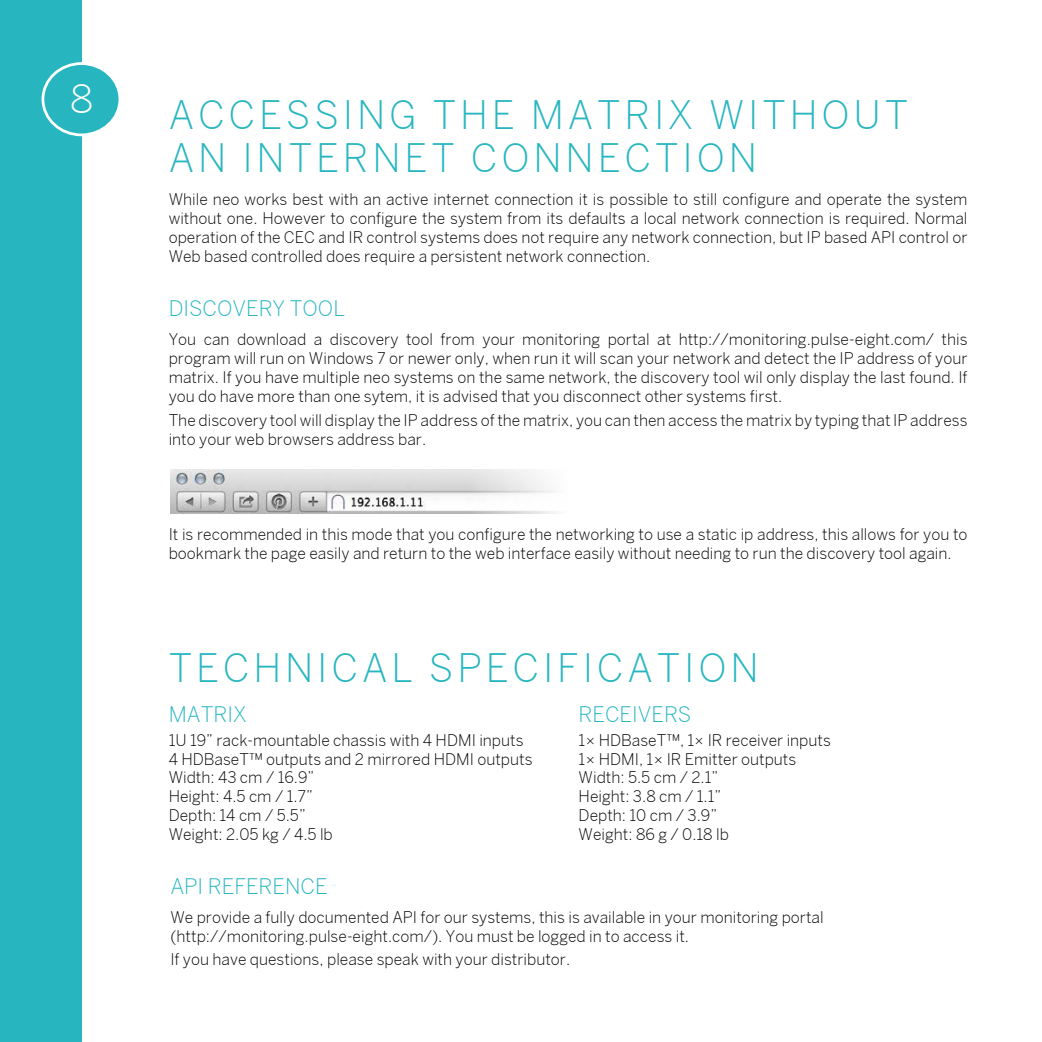
<style>
.page{position:relative;width:1042px;height:1042px;background:#fff}
.page>*{position:absolute;margin:0;border:0;box-sizing:border-box;transform-origin:0 0}
.t1{font:300 38.5px/42.9px "Benton Sans";letter-spacing:.1em;color:#27b6c0}
.t2{font:300 38.5px "Benton Sans";color:#fff}
.t3{font:300 21px "Benton Sans";color:#27b6c0}
.t4{font:300 15.75px/18.9px "Benton Sans";color:#000}
</style>
<div class="page">
<div style="left:0;top:0;width:81px;height:1042px;background:#27b6c0"></div>
<div style="left:43px;top:64px;width:77px;height:71px;background:#27b6c0;border-radius:50%"></div>
<div style="left:42px;top:62px;width:79px;height:74px;border:3px solid #fff;border-radius:50%"></div>
<img style="left:170px;top:470px;width:386px;height:43px">
<h1 class="t2" style="left:70px;top:77px;width:25px">8</h1>
<h1 class="t1" style="left:169px;top:93px;width:741px">ACCESSING THE MATRIX WITHOUT<br>AN INTERNET CONNECTION</h1>
<p class="t4" style="left:169px;top:190px;width:800px;text-align:justify">While neo works best with an active internet connection it is possible to still configure and operate the system without one. However to configure the system from its defaults a local network connection is required. Normal operation of the CEC and IR control systems does not require any network connection, but IP based API control or Web based controlled does require a persistent network connection.</p>
<h2 class="t3" style="left:169px;top:296px;width:178px">DISCOVERY TOOL</h2>
<p class="t4" style="left:169px;top:330px;width:800px;text-align:justify">You can download a discovery tool from your monitoring portal at http://monitoring.pulse-eight.com/ this program will run on Windows 7 or newer only, when run it will scan your network and detect the IP address of your matrix. If you have multiple neo systems on the same network, the discovery tool wil only display the last found. If you do have more than one sytem, it is advised that you disconnect other systems first.</p>
<p class="t4" style="left:169px;top:410px;width:800px">The discovery tool will display the IP address of the matrix, you can then access the matrix by typing that IP address into your web browsers address bar.</p>
<p class="t4" style="left:169px;top:525px;width:800px">It is recommended in this mode that you configure the networking to use a static ip address, this allows for you to bookmark the page easily and return to the web interface easily without needing to run the discovery tool again.</p>
<h1 class="t1" style="left:169px;top:646px;width:591px">TECHNICAL SPECIFICATION</h1>
<h2 class="t3" style="left:169px;top:702px;width:79px">MATRIX</h2>
<p class="t4" style="left:169px;top:730px;width:365px">1U 19” rack-mountable chassis with 4 HDMI inputs<br>4 HDBaseT™ outputs and 2 mirrored HDMI outputs<br>Width: 43 cm / 16.9”<br>Height: 4.5 cm / 1.7”<br>Depth: 14 cm / 5.5”<br>Weight: 2.05 kg / 4.5 lb</p>
<h2 class="t3" style="left:578px;top:702px;width:114px">RECEIVERS</h2>
<p class="t4" style="left:578px;top:730px;width:254px">1× HDBaseT™, 1× IR receiver inputs<br>1× HDMI, 1× IR Emitter outputs<br>Width: 5.5 cm / 2.1”<br>Height: 3.8 cm / 1.1”<br>Depth: 10 cm / 3.9”<br>Weight: 86 g / 0.18 lb</p>
<h2 class="t3" style="left:170px;top:874px;width:159px">API REFERENCE</h2>
<p class="t4" style="left:170px;top:907px;width:655px">We provide a fully documented API for our systems, this is available in your monitoring portal (http://monitoring.pulse-eight.com/). You must be logged in to access it.</p>
<p class="t4" style="left:170px;top:950px;width:401px">If you have questions, please speak with your distributor.</p>
</div>
